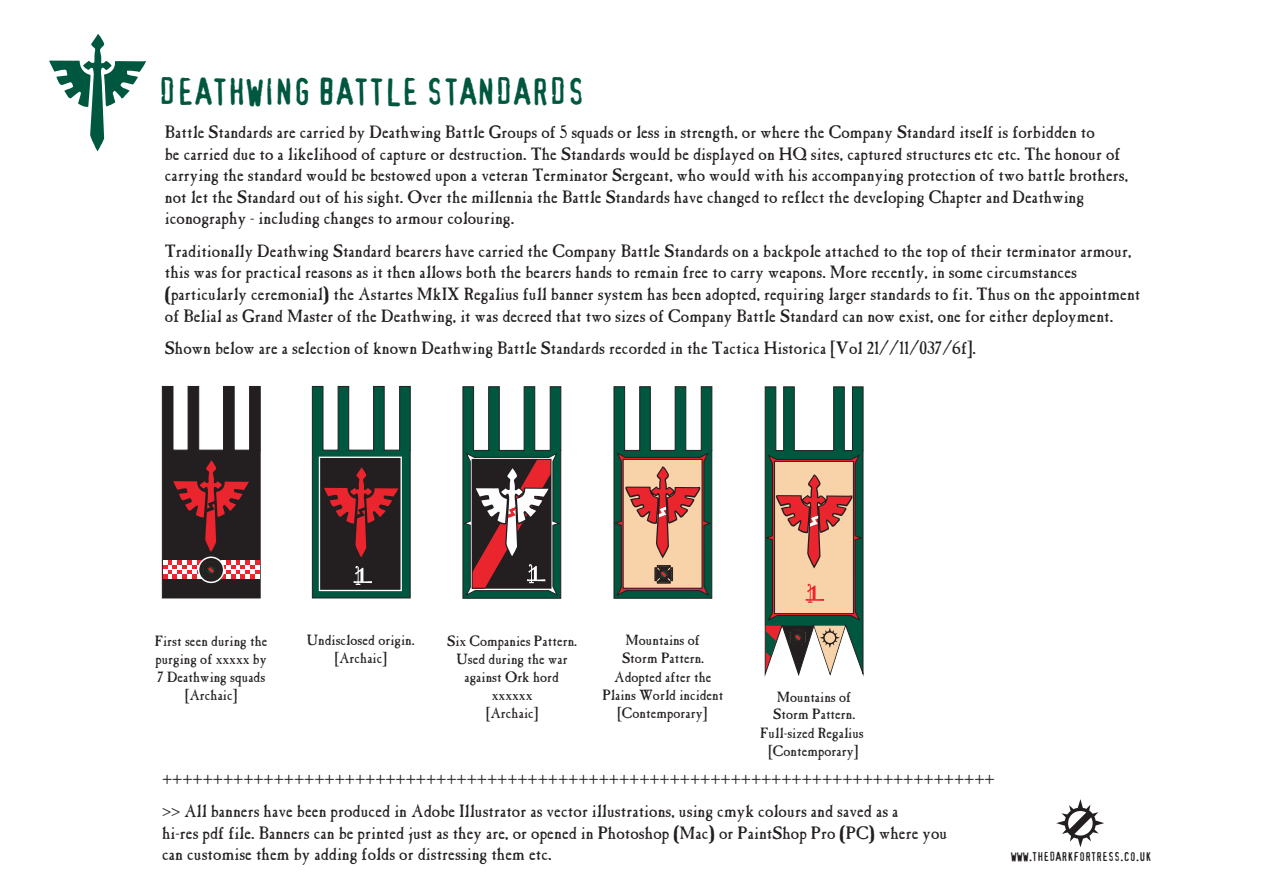
<style>
.page{position:relative;width:1263px;height:893px;background:#fff}
.page>*{position:absolute;margin:0;border:0;box-sizing:border-box;transform-origin:0 0}
.t1{font:36px "Confidential";color:#00573f}
.t2{font:18px/21.6px "Caslon Antique";color:#231f20}
.t3{font:15px/18px "Caslon Antique";color:#231f20;text-align:center}
.t4{font:12px "Confidential";color:#231f20}
</style>
<div class="page">
<svg style="left:49px;top:34px;width:97px;height:117px"></svg>
<svg style="left:312px;top:386px;width:99px;height:213px"></svg>
<svg style="left:1056px;top:799px;width:48px;height:48px"></svg>
<svg style="left:162px;top:386px;width:99px;height:213px"></svg>
<div style="left:207px;top:566px;width:8px;height:8px;border:1px solid #231f20;border-radius:50%"></div>
<svg style="left:613px;top:386px;width:99px;height:213px;background:#9c907d"></svg>
<div style="left:660px;top:571px;width:7px;height:7px;border:1px solid #231f20;border-radius:50%"></div>
<svg style="left:764px;top:386px;width:100px;height:291px"></svg>
<svg style="left:462px;top:386px;width:99px;height:213px"></svg>
<h1 class="t1" style="left:158px;top:77px;width:428px">DEATHWING BATTLE STANDARDS</h1>
<p class="t2" style="left:165px;top:123px;width:965px">Battle Standards are carried by Deathwing Battle Groups of 5 squads or less in strength, or where the Company Standard itself is forbidden to<br>be carried due to a likelihood of capture or destruction. The Standards would be displayed on HQ sites, captured structures etc etc. The honour of carrying the standard would be bestowed upon a veteran Terminator Sergeant, who would with his accompanying protection of two battle brothers, not let the Standard out of his sight. Over the millennia the Battle Standards have changed to reflect the developing Chapter and Deathwing iconography - including changes to armour colouring.</p>
<p class="t2" style="left:165px;top:242px;width:977px">Traditionally Deathwing Standard bearers have carried the Company Battle Standards on a backpole attached to the top of their terminator armour, this was for practical reasons as it then allows both the bearers hands to remain free to carry weapons. More recently, in some circumstances (particularly ceremonial) the Astartes MkIX Regalius full banner system has been adopted, requiring larger standards to fit. Thus on the appointment of Belial as Grand Master of the Deathwing, it was decreed that two sizes of Company Battle Standard can now exist, one for either deployment.</p>
<p class="t2" style="left:165px;top:339px;width:813px">Shown below are a selection of known Deathwing Battle Standards recorded in the Tactica Historica [Vol 21//11/037/6f].</p>
<p class="t3" style="left:155px;top:633px;width:114px">First seen during the purging of xxxxx by<br>7 Deathwing squads [Archaic]</p>
<p class="t3" style="left:307px;top:633px;width:109px">Undisclosed origin. [Archaic]</p>
<p class="t3" style="left:447px;top:633px;width:132px">Six Companies Pattern.<br>Used during the war against Ork hord xxxxxx<br>[Archaic]</p>
<p class="t3" style="left:602px;top:633px;width:123px">Mountains of<br>Storm Pattern.<br>Adopted after the<br>Plains World incident [Contemporary]</p>
<p class="t3" style="left:773px;top:690px;width:84px;line-height:17.1px;text-align:left">Mountains of<br>Storm Pattern.</p>
<p class="t3" style="left:760px;top:726px;width:105px">Full-sized Regalius [Contemporary]</p>
<p class="t2" style="left:162px;top:769px;width:834px">++++++++++++++++++++++++++++++++++++++++++++++++++++++++++++++++++++++++++++++++++</p>
<p class="t2" style="left:162px;top:802px;width:787px">&gt;&gt; All banners have been produced in Adobe Illustrator as vector illustrations, using cmyk colours and saved as a<br>hi-res pdf file. Banners can be printed just as they are, or opened in Photoshop (Mac) or PaintShop Pro (PC) where you can customise them by adding folds or distressing them etc.</p>
<p class="t4" style="left:1011px;top:852px;width:142px">WWW.THEDARKFORTRESS.CO.UK</p>
</div>
